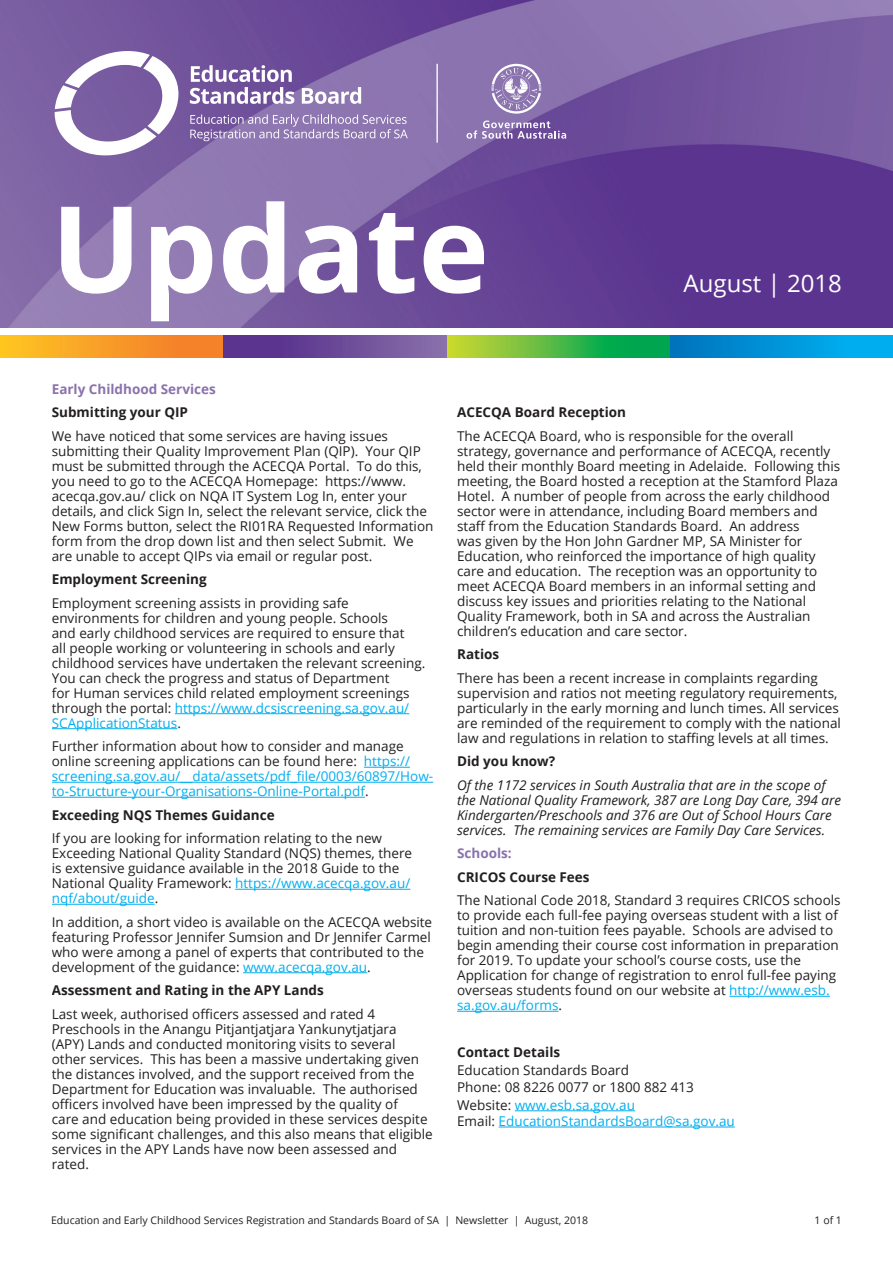
<style>
.page{position:relative;width:893px;height:1263px;background:#fff}
.page>*{position:absolute;margin:0;border:0;box-sizing:border-box;transform-origin:0 0}
.t1{font:700 120px "Open Sans";color:#fff}
.t2{font:24px "Open Sans";color:#fff}
.Body_copy_H2{font:13.5px/15px "Open Sans";color:#231f20}
.Body_copy_H2-2{font:italic 13.5px/15px "Open Sans";color:#231f20}
.Body_copy_H2-3{font:13.5px/15px "Open Sans";color:#00aeef}
.Body_copy_H2-4{font:700 13.5px "Open Sans";color:#231f20}
.Body_Copy_Basic___10{font:13.5px/16.2px "Open Sans";color:#00aeef}
.Body_Copy_Basic___10-2{font:13.5px "Open Sans";color:#231f20}
.Body_copy_H2-5{font:700 13.5px "Open Sans";color:#8a72ac}
.t3{font:10.5px "Open Sans";color:#231f20}
.s1{color:#00aeef}
.s2{color:#231f20}
.s3{font-style:inherit}
</style>
<div class="page">
<img style="left:0;top:0;width:893px;height:327px">
<div style="left:0;top:336px;width:224px;height:21px;background:linear-gradient(to right,#fec323,#f3772b)"></div>
<div style="left:224px;top:336px;width:223px;height:21px;background:linear-gradient(to right,#522889,#876ea9)"></div>
<svg style="left:447px;top:336px;width:223px;height:21px;background:#50b944"></svg>
<div style="left:670px;top:336px;width:223px;height:21px;background:linear-gradient(to right,#0073bd,#00b7f7)"></div>
<svg style="left:54px;top:51px;width:125px;height:104px"></svg>
<svg style="left:190px;top:114px;width:218px;height:27px;background:#9c88ba"></svg>
<svg style="left:190px;top:65px;width:104px;height:39px"></svg>
<svg style="left:302px;top:87px;width:59px;height:17px"></svg>
<svg style="left:466px;top:121px;width:100px;height:18px;background:#9984b9"></svg>
<svg style="left:491px;top:64px;width:50px;height:50px;background:#a896c3"></svg>
<hr style="left:436px;top:64px;width:2px;height:79px;background:#fff">
<hr style="left:175px;top:713px;width:234px;height:1px;background:#00aeef">
<hr style="left:52px;top:728px;width:125px;height:1px;background:#00aeef">
<hr style="left:364px;top:767px;width:46px;height:1px;background:#00aeef">
<hr style="left:52px;top:782px;width:381px;height:1px;background:#00aeef">
<hr style="left:52px;top:797px;width:313px;height:1px;background:#00aeef">
<hr style="left:235px;top:889px;width:175px;height:1px;background:#00aeef">
<hr style="left:52px;top:904px;width:103px;height:1px;background:#00aeef">
<hr style="left:243px;top:972px;width:124px;height:1px;background:#00aeef">
<hr style="left:729px;top:996px;width:101px;height:1px;background:#00aeef">
<hr style="left:457px;top:1011px;width:102px;height:1px;background:#00aeef">
<hr style="left:515px;top:1110px;width:120px;height:1px;background:#00aeef">
<hr style="left:499px;top:1127px;width:236px;height:1px;background:#00aeef">
<h1 class="t1" style="left:51px;top:164px;width:440px">Update</h1>
<h2 class="t2" style="left:684px;top:267px;width:160px">August | 2018</h2>
<p class="Body_copy_H2-5" style="left:52px;top:379px;width:166px">Early Childhood Services</p>
<p class="Body_copy_H2-4" style="left:52px;top:403px;width:138px">Submitting your QIP</p>
<p class="Body_copy_H2" style="left:52px;top:428px;width:383px">We have noticed that some services are having issues submitting their Quality Improvement Plan (QIP). Your QIP must be submitted through the ACECQA Portal. To do this, you need to go to the ACECQA Homepage: https://www. acecqa.gov.au/ click on NQA IT System Log In, enter your details, and click Sign In, select the relevant service, click the New Forms button, select the RI01RA Requested Information form from the drop down list and then select Submit. We are unable to accept QIPs via email or regular post.</p>
<p class="Body_copy_H2-4" style="left:52px;top:570px;width:156px">Employment Screening</p>
<p class="Body_copy_H2" style="left:52px;top:595px;width:375px">Employment screening assists in providing safe environments for children and young people. Schools<br>and early childhood services are required to ensure that<br>all people working or volunteering in schools and early childhood services have undertaken the relevant screening.<br>You can check the progress and status of Department<br>for Human services child related employment screenings through the portal: <span class="s1">https://www.dcsiscreening.sa.gov.au/ SCApplicationStatus</span>.</p>
<p class="Body_copy_H2-3" style="left:52px;top:738px;width:383px"><span class="s2">Further information about how to consider and manage online screening applications can be found here:</span> https:// screening.sa.gov.au/__data/assets/pdf_file/0003/60897/How&shy;to-Structure-your-Organisations-Online-Portal.pdf<span class="s2">.</span></p>
<p class="Body_copy_H2-4" style="left:52px;top:805px;width:224px">Exceeding NQS Themes Guidance</p>
<p class="Body_copy_H2" style="left:52px;top:830px;width:362px">If you are looking for information relating to the new Exceeding National Quality Standard (NQS) themes, there is extensive guidance available in the 2018 Guide to the National Quality Framework: <span class="s1">https://www.acecqa.gov.au/ nqf/about/guide</span>.</p>
<p class="Body_copy_H2" style="left:52px;top:914px;width:382px">In addition, a short video is available on the ACECQA website featuring Professor Jennifer Sumsion and Dr Jennifer Carmel who were among a panel of experts that contributed to the development of the guidance: <span class="s1">www.acecqa.gov.au</span>.</p>
<p class="Body_copy_H2-4" style="left:52px;top:981px;width:274px">Assessment and Rating in the APY Lands</p>
<p class="Body_copy_H2" style="left:52px;top:1006px;width:383px">Last week, authorised officers assessed and rated 4<br>Preschools in the Anangu Pitjantjatjara Yankunytjatjara<br>(APY) Lands and conducted monitoring visits to several other services. This has been a massive undertaking given the distances involved, and the support received from the Department for Education was invaluable. The authorised officers involved have been impressed by the quality of<br>care and education being provided in these services despite some significant challenges, and this also means that eligible services in the APY Lands have now been assessed and rated.</p>
<p class="Body_copy_H2-4" style="left:457px;top:403px;width:170px">ACECQA Board Reception</p>
<p class="Body_copy_H2" style="left:457px;top:428px;width:385px">The ACECQA Board, who is responsible for the overall strategy, governance and performance of ACECQA, recently held their monthly Board meeting in Adelaide. Following this meeting, the Board hosted a reception at the Stamford Plaza Hotel. A number of people from across the early childhood sector were in attendance, including Board members and staff from the Education Standards Board. An address<br>was given by the Hon John Gardner MP, SA Minister for Education, who reinforced the importance of high quality care and education. The reception was an opportunity to meet ACECQA Board members in an informal setting and discuss key issues and priorities relating to the National Quality Framework, both in SA and across the Australian children’s education and care sector.</p>
<p class="Body_copy_H2-4" style="left:457px;top:645px;width:44px">Ratios</p>
<p class="Body_copy_H2" style="left:457px;top:670px;width:385px">There has been a recent increase in complaints regarding supervision and ratios not meeting regulatory requirements, particularly in the early morning and lunch times. All services are reminded of the requirement to comply with the national law and regulations in relation to staffing levels at all times.</p>
<p class="Body_copy_H2-4" style="left:457px;top:752px;width:100px">Did you know?</p>
<p class="Body_copy_H2-2" style="left:457px;top:777px;width:386px">Of the 1172 services in South Australia that are in the scope of the National Quality Framework, 387 are Long Day Care, 394 are Kindergarten/Preschools and 376 are Out of School Hours Care services. The remaining services are Family Day Care Services.</p>
<p class="Body_copy_H2-5" style="left:457px;top:844px;width:56px">Schools:</p>
<p class="Body_copy_H2-4" style="left:457px;top:867px;width:134px"><span class="s3">CRICOS</span> Course Fees</p>
<p class="Body_copy_H2" style="left:457px;top:892px;width:385px">The National Code 2018, Standard 3 requires CRICOS schools to provide each full-fee paying overseas student with a list of tuition and non-tuition fees payable. Schools are advised to begin amending their course cost information in preparation for 2019. To update your school’s course costs, use the Application for change of registration to enrol full-fee paying overseas students found on our website at <span class="s1">http://www.esb. sa.gov.au/forms</span>.</p>
<p class="Body_copy_H2-4" style="left:457px;top:1043px;width:105px">Contact Details</p>
<p class="Body_Copy_Basic___10-2" style="left:457px;top:1060px;width:173px">Education Standards Board</p>
<p class="Body_Copy_Basic___10-2" style="left:457px;top:1078px;width:238px">Phone: 08 8226 0077 or 1800 882 413</p>
<p class="Body_Copy_Basic___10" style="left:457px;top:1096px;width:279px"><span class="s2">Website:</span> www.esb.sa.gov.au<br><span class="s2">Email:</span> EducationStandardsBoard@sa.gov.au</p>
<p class="t3" style="left:51px;top:1213px;width:539px">Education and Early Childhood Services Registration and Standards Board of SA | Newsletter | August, 2018</p>
<p class="t3" style="left:815px;top:1213px;width:29px">1 of 1</p>
</div>
